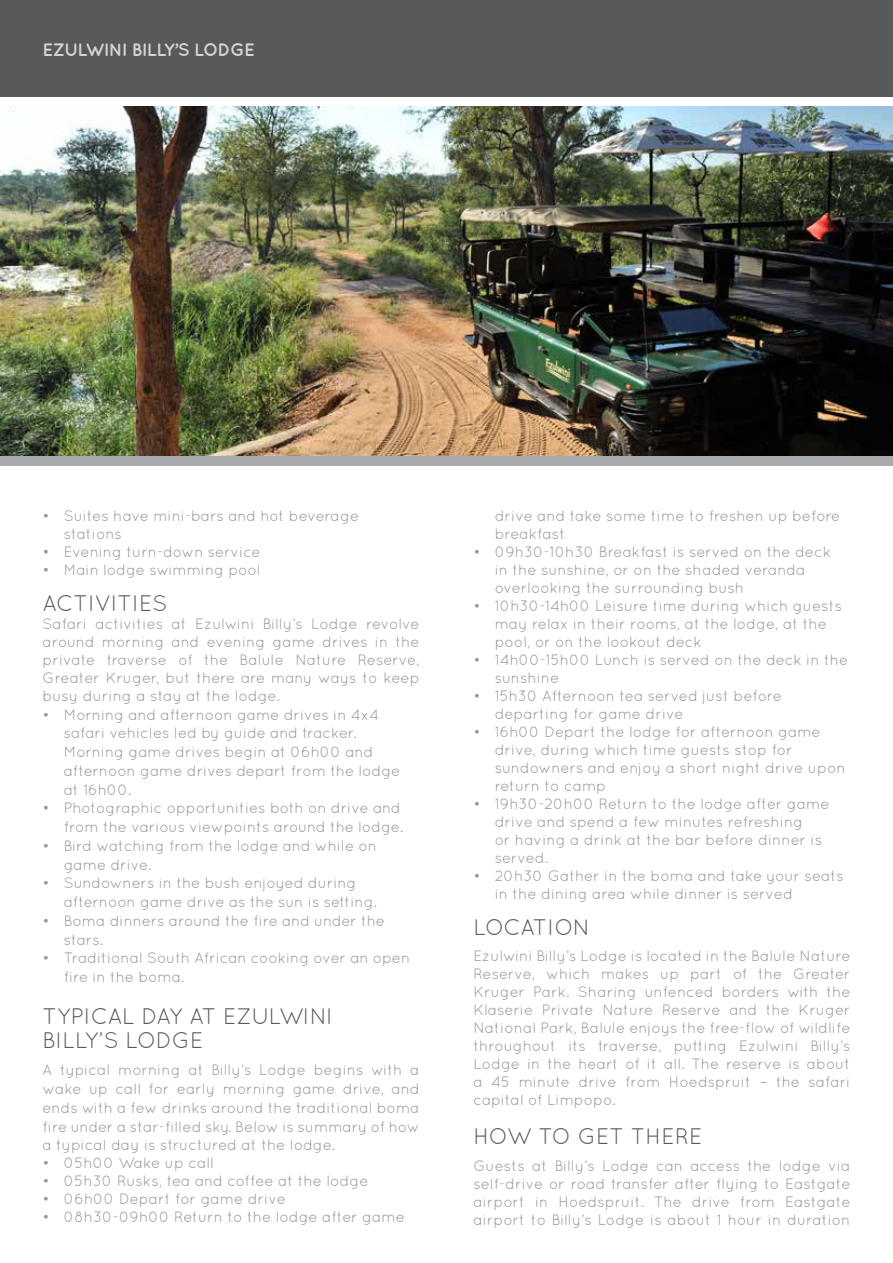
<style>
.page{position:relative;width:893px;height:1263px;background:#fff}
.page>*{position:absolute;margin:0;border:0;box-sizing:border-box;transform-origin:0 0}
.t1{font:22.5px/24px "Quicksand";color:#58595b}
.t2{font:700 18px "Quicksand";letter-spacing:-.035em;color:#d1d3d4}
.t3{font:15px/18px "Quicksand";color:#939598}
.t4{font:15px/18.8px "Quicksand";letter-spacing:-.02em;color:#939598}
</style>
<div class="page">
<img style="left:0;top:107px;width:893px;height:349px">
<div style="left:0;top:456px;width:893px;height:9px;background:#a7a9ac"></div>
<div style="left:0;top:0;width:893px;height:96px;background:#58595b"></div>
<p class="t2" style="left:43px;top:39px;width:214px">EZULWINI BILLY’S LODGE</p>
<p class="t3" style="left:64px;top:506px;width:297px;text-indent:-21px">• Suites have mini-bars and hot beverage stations</p>
<p class="t3" style="left:43px;top:542px;width:220px">• Evening turn-down service</p>
<p class="t3" style="left:43px;top:560px;width:220px">• Main lodge swimming pool</p>
<h1 class="t1" style="left:43px;top:591px;width:110px">Activities</h1>
<p class="t3" style="left:43px;top:614px;width:379px;text-align:justify">Safari activities at Ezulwini Billy’s Lodge revolve around morning and evening game drives in the private traverse of the Balule Nature Reserve, Greater Kruger, but there are many ways to keep busy during a stay at the lodge.</p>
<p class="t3" style="left:64px;top:705px;width:338px;line-height:18.8px;text-indent:-21px">• Morning and afternoon game drives in 4x4 safari vehicles led by guide and tracker.<br>Morning game drives begin at 06h00 and afternoon game drives depart from the lodge at 16h00.</p>
<p class="t3" style="left:43px;top:798px;width:362px;line-height:18.8px;text-align:right">• Photographic opportunities both on drive and from the various viewpoints around the lodge.</p>
<p class="t3" style="left:64px;top:836px;width:315px;line-height:18.8px;text-indent:-21px">• Bird watching from the lodge and while on game drive.</p>
<p class="t3" style="left:64px;top:873px;width:315px;line-height:18.8px;text-indent:-21px">• Sundowners in the bush enjoyed during afternoon game drive as the sun is setting.</p>
<p class="t4" style="left:64px;top:911px;width:323px;text-indent:-21px">• Boma dinners around the fire and under the stars.</p>
<p class="t3" style="left:64px;top:948px;width:348px;line-height:18.8px;text-indent:-21px">• Traditional South African cooking over an open fire in the boma.</p>
<h1 class="t1" style="left:43px;top:1004px;width:287px">TYPICAL DAY AT EZULWI NI<br>BILLY’S LODGE</h1>
<p class="t3" style="left:43px;top:1060px;width:379px;line-height:18.8px;text-align:justify">A typical morning at Billy’s Lodge begins with a wake up call for early morning game drive, and ends with a few drinks around the traditional boma fire under a star-filled sky. Below is summary of how a typical day is structured at the lodge.</p>
<p class="t3" style="left:43px;top:1154px;width:173px">• 05h00 Wake up call</p>
<p class="t3" style="left:43px;top:1172px;width:327px">• 05h30 Rusks, tea and coffee at the lodge</p>
<p class="t3" style="left:43px;top:1190px;width:245px">• 06h00 Depart for game drive</p>
<p class="t3" style="left:43px;top:1208px;width:364px">• 08h30-09h00 Return to the lodge after game</p>
<p class="t3" style="left:495px;top:506px;width:347px">drive and take some time to freshen up before breakfast</p>
<p class="t3" style="left:495px;top:542px;width:338px;text-indent:-21px">• 09h30-10h30 Breakfast is served on the deck in the sunshine, or on the shaded veranda overlooking the surrounding bush</p>
<p class="t3" style="left:495px;top:596px;width:349px;text-indent:-21px">• 10h30-14h00 Leisure time during which guests may relax in their rooms, at the lodge, at the pool, or on the lookout deck</p>
<p class="t3" style="left:495px;top:650px;width:355px;text-indent:-21px">• 14h00-15h00 Lunch is served on the deck in the sunshine</p>
<p class="t3" style="left:495px;top:686px;width:289px;text-indent:-21px">• 15h30 Afternoon tea served just before departing for game drive</p>
<p class="t3" style="left:495px;top:722px;width:352px;text-indent:-21px">• 16h00 Depart the lodge for afternoon game drive, during which time guests stop for sundowners and enjoy a short night drive upon return to camp</p>
<p class="t3" style="left:495px;top:794px;width:336px;text-indent:-21px">• 19h30-20h00 Return to the lodge after game drive and spend a few minutes refreshing<br>or having a drink at the bar before dinner is served.</p>
<p class="t3" style="left:495px;top:866px;width:351px;text-indent:-21px">• 20h30 Gather in the boma and take your seats in the dining area while dinner is served</p>
<h1 class="t1" style="left:473px;top:915px;width:28px">Location</h1>
<p class="t3" style="left:473px;top:947px;width:379px;text-align:justify">Ezulwini Billy’s Lodge is located in the Balule Nature Reserve, which makes up part of the Greater Kruger Park. Sharing unfenced borders with the Klaserie Private Nature Reserve and the Kruger National Park, Balule enjoys the free-flow of wildlife throughout its traverse, putting Ezulwini Billy’s Lodge in the heart of it all. The reserve is about a 45 minute drive from Hoedspruit – the safari capital of Limpopo.</p>
<h1 class="t1" style="left:473px;top:1124px;width:30px">Howto</h1>
<h1 class="t1" style="left:578px;top:1124px;width:82px">Get There</h1>
<p class="t3" style="left:473px;top:1156px;width:379px;text-align:justify">Guests at Billy’s Lodge can access the lodge via self-drive or road transfer after flying to Eastgate airport in Hoedspruit. The drive from Eastgate airport to Billy’s Lodge is about 1 hour in duration</p>
</div>
